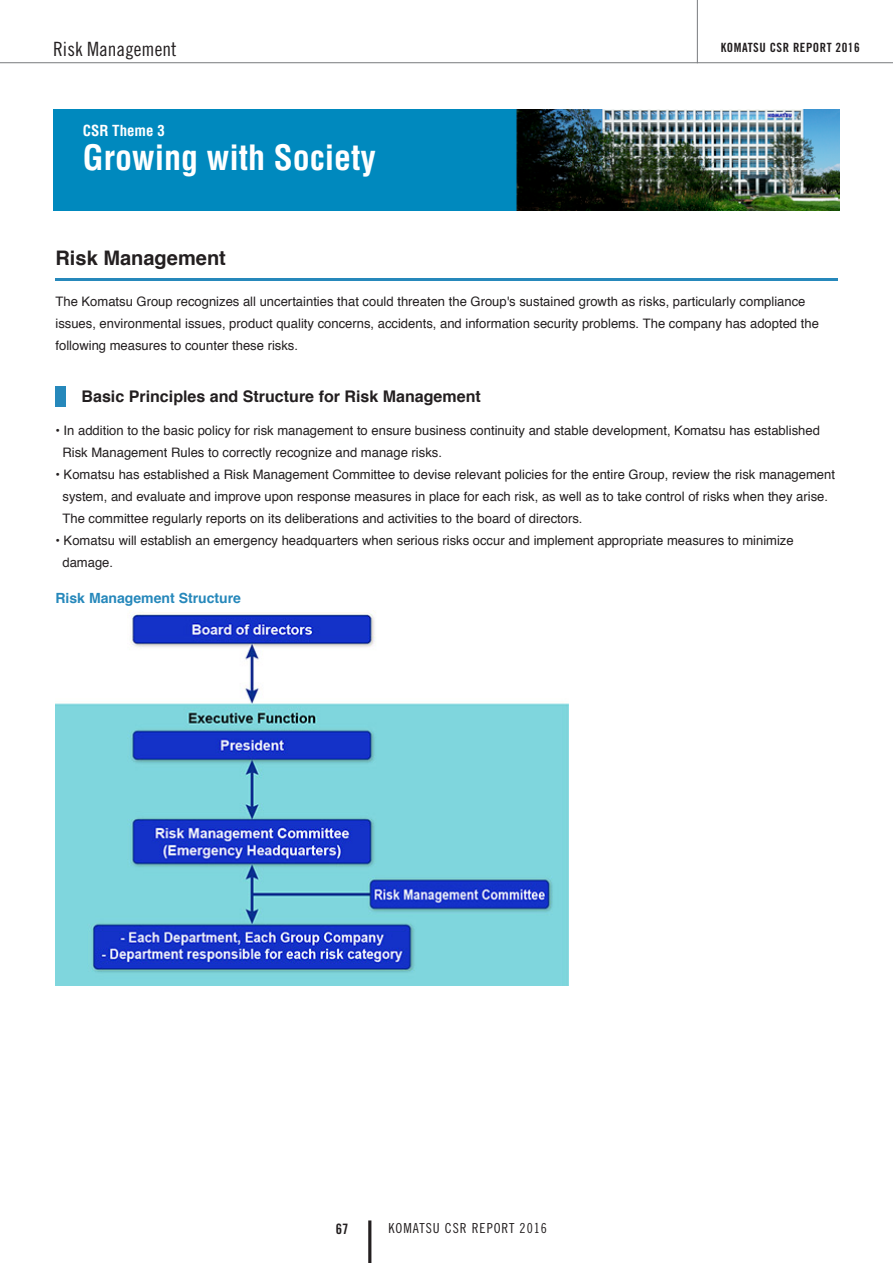
<style>
.page{position:relative;width:893px;height:1263px;background:#fff}
.page>*{position:absolute;margin:0;border:0;box-sizing:border-box;transform-origin:0 0}
.t1{font:700 condensed 34.05px "Helvetica LT Std";color:#fff}
.t2{font:700 20.1px "Helvetica";color:#231f20}
.t3{font:19.65px "Trade Gothic LT Std Cn 18";color:#231f20}
.t4{font:700 16.05px "Helvetica";color:#231f20}
.t5{font:700 condensed 14.85px "Helvetica LT Std";color:#fff}
.t6{font:14.4px "Trade Gothic LT Std Bd Cn 20";color:#231f20}
.t7{font:700 14.1px "Helvetica";color:#2688bb}
.t8{font:13.8px "Trade Gothic LT Std Cn 18";letter-spacing:.07em;color:#231f20}
.t9{font:13.05px/22px "Helvetica";color:#231f20}
.t10{font:12.75px "Trade Gothic LT Std Bd Cn 20";letter-spacing:.04em;color:#231f20}
</style>
<div class="page">
<img style="left:53px;top:109px;width:787px;height:101px">
<hr style="left:0;top:62px;width:893px;height:1px;background:#808285">
<hr style="left:368px;top:1220px;width:3px;height:43px;background:#231f20">
<hr style="left:697px;top:0;width:1px;height:63px;background:#808285">
<hr style="left:55px;top:278px;width:783px;height:2px;background:#2688bb">
<div style="left:55px;top:387px;width:10px;height:20px;background:#2688bb"></div>
<img style="left:55px;top:610px;width:514px;height:375px">
<h3 class="t3" style="left:53px;top:37px;width:125px">Risk Management</h3>
<p class="t5" style="left:83px;top:121px;width:83px">CSR Theme 3</p>
<h1 class="t1" style="left:83px;top:136px;width:294px">Growing with Society</h1>
<p class="t10" style="left:721px;top:40px;width:140px">KOMATSU CSR REPORT 2016</p>
<p class="t2" style="left:55px;top:242px;width:172px">Risk Management</p>
<p class="t9" style="left:55px;top:290px;width:765px">The Komatsu Group recognizes all uncertainties that could threaten the Group's sustained growth as risks, particularly compliance issues, environmental issues, product quality concerns, accidents, and information security problems. The company has adopted the following measures to counter these risks.</p>
<p class="t4" style="left:82px;top:383px;width:401px">Basic Principles and Structure for Risk Management</p>
<p class="t9" style="left:62px;top:420px;width:759px;text-indent:-7px">• In addition to the basic policy for risk management to ensure business continuity and stable development, Komatsu has established<br>Risk Management Rules to correctly recognize and manage risks.</p>
<p class="t9" style="left:62px;top:464px;width:774px;text-indent:-7px">• Komatsu has established a Risk Management Committee to devise relevant policies for the entire Group, review the risk management system, and evaluate and improve upon response measures in place for each risk, as well as to take control of risks when they arise.<br>The committee regularly reports on its deliberations and activities to the board of directors.</p>
<p class="t9" style="left:62px;top:530px;width:733px;text-indent:-7px">• Komatsu will establish an emergency headquarters when serious risks occur and implement appropriate measures to minimize damage.</p>
<p class="t7" style="left:55px;top:587px;width:187px">Risk Management Structure</p>
<p class="t6" style="left:336px;top:1220px;width:14px">67</p>
<p class="t8" style="left:388px;top:1220px;width:160px">KOMATSU CSR REPORT 2016</p>
</div>
